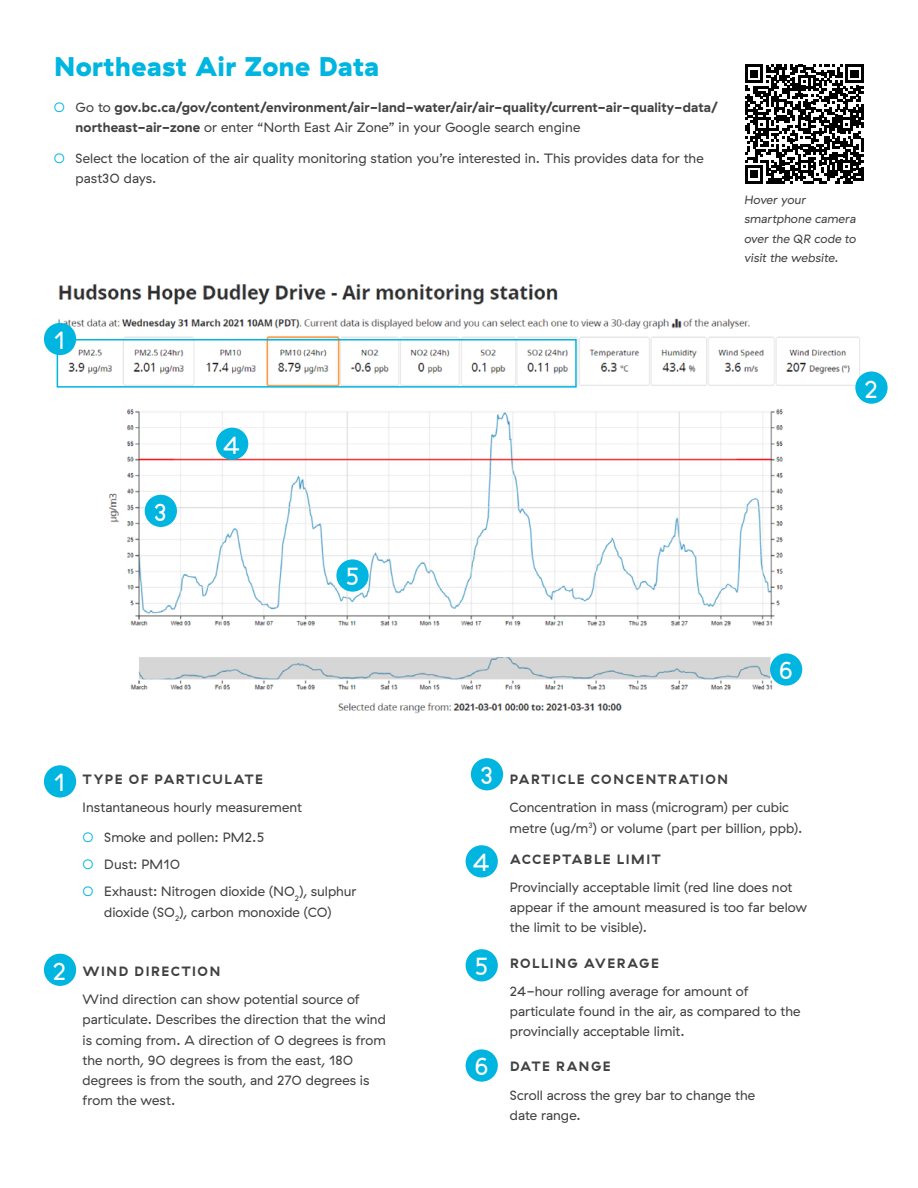
<style>
.page{position:relative;width:918px;height:1188px;background:#fff}
.page>*{position:absolute;margin:0;border:0;box-sizing:border-box;transform-origin:0 0}
.t1{font:900 27px "GT Haptik";letter-spacing:.015em;color:#00b5df}
.t2{font:24.75px "GT Haptik";color:#fff}
.t3{font:13.5px/20.2px "GT Haptik";color:#414042}
.t4{font:700 13.5px/20.2px "GT Haptik";letter-spacing:.005em;color:#414042}
.t5{font:700 13.5px "GT Haptik";letter-spacing:.115em;color:#414042}
.t6{font:700 13.5px "GT Haptik";letter-spacing:.11em;color:#414042}
.t7{font:700 13.5px "GT Haptik";letter-spacing:.12em;color:#414042}
.t8{font:italic 12px/19.5px "GT Haptik";letter-spacing:.005em;color:#414042}
.s1{font-weight:400;color:#00b5df}
.s2{font-weight:400}
.s3{color:#00b5df}
.s4{font-size:24.75px;color:#fff}
.s5{font-weight:700}
</style>
<div class="page">
<img style="left:55px;top:284px;width:808px;height:430px">
<div style="left:57px;top:339px;width:520px;height:49px;border:2px solid #00b5df"></div>
<div style="left:44px;top:323px;width:32px;height:32px;background:#00b5df;border-radius:50%"></div>
<div style="left:44px;top:954px;width:32px;height:32px;background:#00b5df;border-radius:50%"></div>
<div style="left:855px;top:371px;width:33px;height:33px;background:#00b5df;border-radius:50%"></div>
<div style="left:145px;top:495px;width:32px;height:32px;background:#00b5df;border-radius:50%"></div>
<div style="left:471px;top:758px;width:32px;height:32px;background:#00b5df;border-radius:50%"></div>
<div style="left:216px;top:428px;width:32px;height:32px;background:#00b5df;border-radius:50%"></div>
<div style="left:466px;top:845px;width:32px;height:32px;background:#00b5df;border-radius:50%"></div>
<div style="left:336px;top:559px;width:33px;height:33px;background:#00b5df;border-radius:50%"></div>
<div style="left:466px;top:949px;width:32px;height:32px;background:#00b5df;border-radius:50%"></div>
<div style="left:770px;top:653px;width:32px;height:33px;background:#00b5df;border-radius:50%"></div>
<div style="left:466px;top:1049px;width:32px;height:33px;background:#00b5df;border-radius:50%"></div>
<div style="left:44px;top:765px;width:32px;height:33px;background:#00b5df;border-radius:50%"></div>
<svg style="left:745px;top:65px;width:119px;height:119px"></svg>
<h1 class="t1" style="left:54px;top:49px;width:327px">Northeast Air Zone Data</h1>
<p class="t4" style="left:76px;top:97px;width:644px;text-indent:-22px"><span class="s1">○</span> <span class="s2">Go to</span> gov.bc.ca/gov/content/environment/air-land-water/air/air-quality/current-air-quality-data/ northeast-air-zone <span class="s2">or enter “North East Air Zone” in your Google search engine</span></p>
<p class="t3" style="left:76px;top:148px;width:630px;text-indent:-22px"><span class="s3">○</span> Select the location of the air quality monitoring station you’re interested in. This provides data for the past30 days.</p>
<p class="t8" style="left:744px;top:190px;width:113px">Hover your smartphone camera over the QR code to visit the website.</p>
<h2 class="t2" style="left:54px;top:326px;width:13px">1</h2>
<h2 class="t2" style="left:154px;top:498px;width:14px">3</h2>
<h2 class="t2" style="left:223px;top:431px;width:19px">4</h2>
<h2 class="t2" style="left:345px;top:562px;width:15px">5</h2>
<h2 class="t2" style="left:864px;top:375px;width:15px">2</h2>
<h2 class="t2" style="left:779px;top:656px;width:16px">6</h2>
<p class="t3" style="left:83px;top:765px;width:221px;line-height:28.3px;text-indent:-29px"><span class="s4">1</span> <span class="s5">TYPE OF PARTICULATE<br></span>Instantaneous hourly measurement</p>
<p class="t3" style="left:83px;top:828px;width:183px"><span class="s3">○</span> Smoke and pollen: PM2.5</p>
<p class="t3" style="left:83px;top:855px;width:99px"><span class="s3">○</span> Dust: PM10</p>
<p class="t3" style="left:83px;top:882px;width:276px;text-align:center"><span class="s3">○</span> Exhaust: Nitrogen dioxide (NO<sub>2</sub>), sulphur dioxide (SO<sub>2</sub>), carbon monoxide (CO)</p>
<h2 class="t2" style="left:53px;top:957px;width:15px">2</h2>
<p class="t7" style="left:83px;top:963px;width:139px">WIND DIRECTION</p>
<p class="t3" style="left:83px;top:989px;width:305px">Wind direction can show potential source of particulate. Describes the direction that the wind is coming from. A direction of 0 degrees is from the north, 90 degrees is from the east, 180 degrees is from the south, and 270 degrees is from the west.</p>
<h2 class="t2" style="left:480px;top:761px;width:14px">3</h2>
<h2 class="t2" style="left:473px;top:848px;width:19px">4</h2>
<h2 class="t2" style="left:475px;top:952px;width:15px">5</h2>
<h2 class="t2" style="left:474px;top:1052px;width:16px">6</h2>
<p class="t5" style="left:510px;top:771px;width:220px">PARTICLE CONCENTRATION</p>
<p class="t3" style="left:510px;top:798px;width:294px">Concentration in mass (microgram) per cubic metre (ug/m<sup>3</sup>) or volume (part per billion, ppb).</p>
<p class="t6" style="left:510px;top:850px;width:152px">ACCEPTABLE LIMIT</p>
<p class="t3" style="left:510px;top:877px;width:299px">Provincially acceptable limit (red line does not appear if the amount measured is too far below the limit to be visible).</p>
<p class="t5" style="left:510px;top:954px;width:150px">ROLLING AVERAGE</p>
<p class="t3" style="left:510px;top:981px;width:292px">24-hour rolling average for amount of particulate found in the air, as compared to the provincially acceptable limit.</p>
<p class="t5" style="left:510px;top:1058px;width:102px">DATE RANGE</p>
<p class="t3" style="left:510px;top:1085px;width:247px">Scroll across the grey bar to change the date range.</p>
</div>
